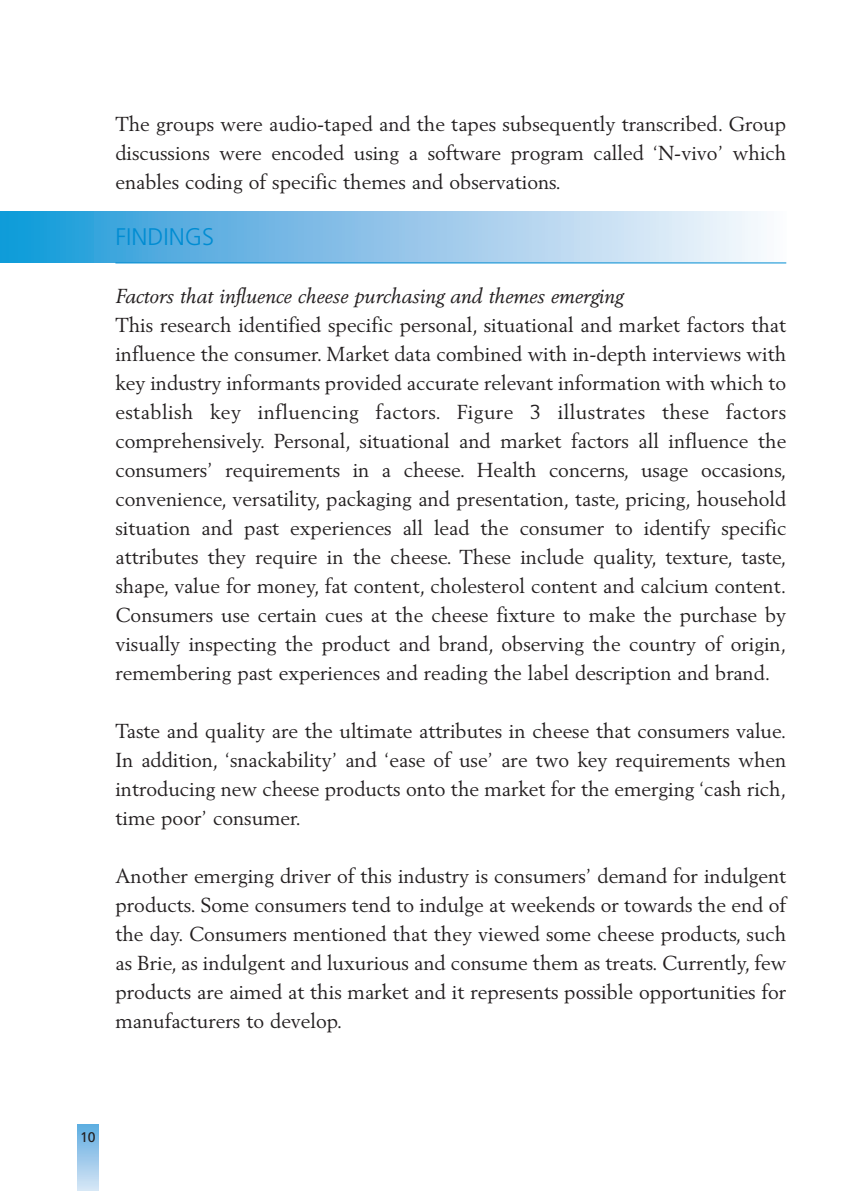
<style>
.page{position:relative;width:845px;height:1191px;background:#fff}
.page>*{position:absolute;margin:0;border:0;box-sizing:border-box;transform-origin:0 0}
.t1{font:300 24px "Frutiger";color:#008cd2}
.t2{font:20px/29px "Berling";color:#231f20;text-align:justify}
.t3{font:italic 20px "Berling";color:#231f20}
.t4{font:14px "Frutiger";color:#231f20}
</style>
<div class="page">
<div style="left:77px;top:1125px;width:21px;height:66px;background:linear-gradient(to bottom,#5face0,#d6e6f6)"></div>
<svg style="left:0;top:211px;width:761px;height:51px;background:#8ac5e9"></svg>
<hr style="left:115px;top:262px;width:671px;height:1px;background:#008cd2">
<p class="t2" style="left:115px;top:111px;width:672px">The groups were audio-taped and the tapes subsequently transcribed. Group discussions were encoded using a software program called ‘N-vivo’ which enables coding of specific themes and observations.</p>
<p class="t1" style="left:115px;top:227px;width:100px">FINDINGS</p>
<p class="t3" style="left:115px;top:287px;width:509px">Factors that influence cheese purchasing and themes emerging</p>
<p class="t2" style="left:115px;top:312px;width:672px">This research identified specific personal, situational and market factors that influence the consumer. Market data combined with in-depth interviews with key industry informants provided accurate relevant information with which to establish key influencing factors. Figure 3 illustrates these factors comprehensively. Personal, situational and market factors all influence the consumers’ requirements in a cheese. Health concerns, usage occasions, convenience, versatility, packaging and presentation, taste, pricing, household situation and past experiences all lead the consumer to identify specific attributes they require in the cheese. These include quality, texture, taste, shape, value for money, fat content, cholesterol content and calcium content.<br>Consumers use certain cues at the cheese fixture to make the purchase by visually inspecting the product and brand, observing the country of origin, remembering past experiences and reading the label description and brand.</p>
<p class="t2" style="left:115px;top:718px;width:672px">Taste and quality are the ultimate attributes in cheese that consumers value.<br>In addition, ‘snackability’ and ‘ease of use’ are two key requirements when introducing new cheese products onto the market for the emerging ‘cash rich, time poor’ consumer.</p>
<p class="t2" style="left:115px;top:863px;width:672px">Another emerging driver of this industry is consumers’ demand for indulgent products. Some consumers tend to indulge at weekends or towards the end of the day. Consumers mentioned that they viewed some cheese products, such as Brie, as indulgent and luxurious and consume them as treats. Currently, few products are aimed at this market and it represents possible opportunities for manufacturers to develop.</p>
<p class="t4" style="left:80px;top:1131px;width:17px">10</p>
</div>
